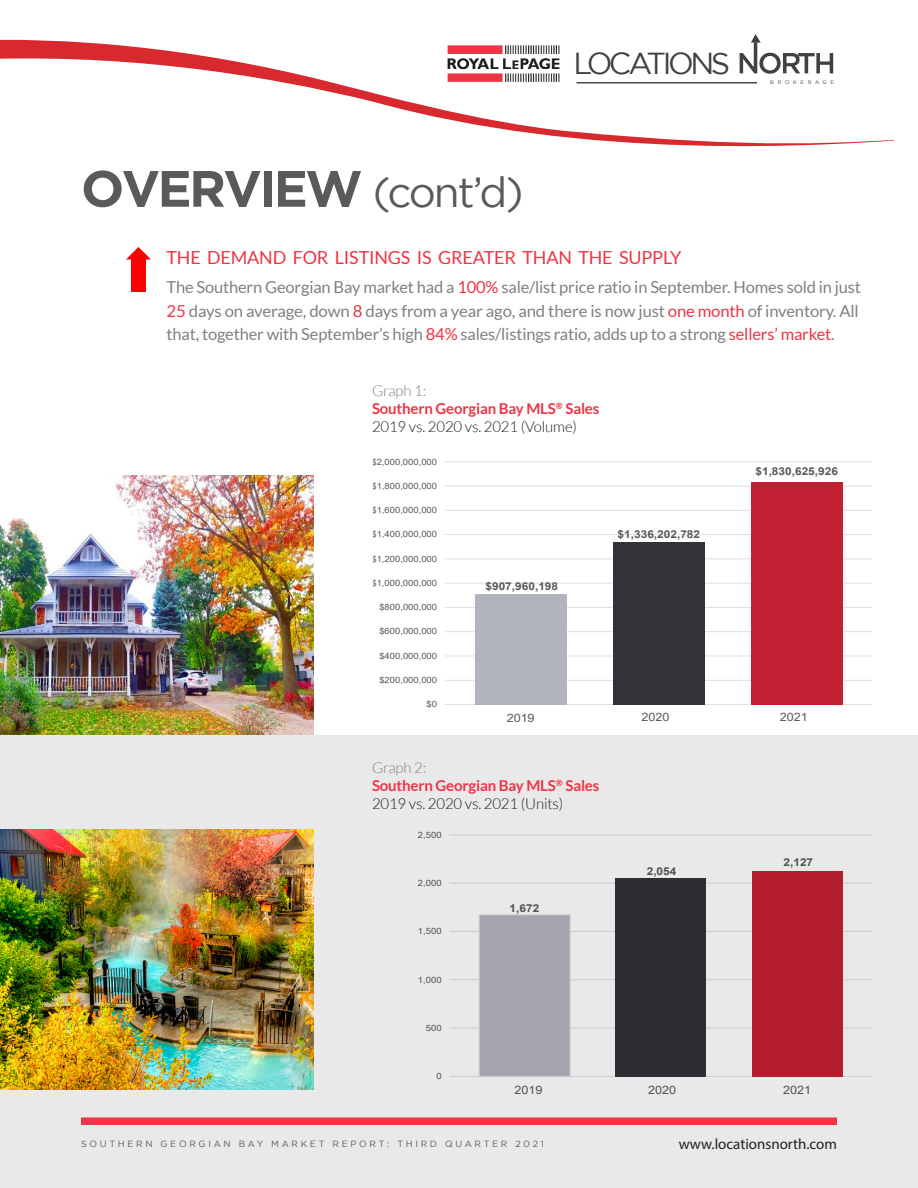
<style>
.page{position:relative;width:918px;height:1188px;background:#fff}
.page>*{position:absolute;margin:0;border:0;box-sizing:border-box;transform-origin:0 0}
.t1{font:700 51px "Gotham";letter-spacing:-.05em;color:#595a5c}
.t2{font:30.3px "Gotham";letter-spacing:-.115em;color:#414141}
.t3{font:18px "Lato";letter-spacing:-.01em;color:#ed3545}
.t4{font:16.5px/23.4px "Lato";letter-spacing:-.01em;color:#807f84}
.t5{font:700 15px/18px "Lato";letter-spacing:-.01em;color:#ed3545}
.t6{font:300 15px "Lato";letter-spacing:-.01em;color:#231f20}
.t7{font:15px "Myriad Pro";color:#231f20}
.t8{font:11.55px "Arial";color:#585959;scale:1.09 1}
.t9{font:700 10.95px "Arial";color:#585959;scale:1.09 1}
.t10{font:9px "Gotham";letter-spacing:.3em;color:#595a5c}
.t11{font:8.7px "Arial";color:#585959;scale:1.09 1}
.t12{font:5.25px "Gotham";letter-spacing:.7em;color:#414141}
.s1{font-weight:400;font-size:42px}
.s2{color:#ed3545}
.s3{font-weight:300;color:#807f84}
</style>
<div class="page">
<div style="left:0;top:735px;width:918px;height:453px;background:#eae9ea"></div>
<svg style="left:126px;top:247px;width:25px;height:45px"></svg>
<div style="left:81px;top:1118px;width:756px;height:7px;background:#ed3545"></div>
<img style="left:0;top:830px;width:314px;height:259px">
<img style="left:0;top:476px;width:314px;height:259px">
<hr style="left:450px;top:1076px;width:422px;height:1px;background:#dcdddf">
<hr style="left:450px;top:1028px;width:422px;height:1px;background:#dcdddf">
<hr style="left:450px;top:980px;width:422px;height:1px;background:#dcdddf">
<hr style="left:450px;top:931px;width:422px;height:1px;background:#dcdddf">
<hr style="left:450px;top:883px;width:422px;height:1px;background:#dcdddf">
<hr style="left:450px;top:835px;width:422px;height:1px;background:#dcdddf">
<div style="left:479px;top:915px;width:91px;height:161px;background:#a3a4ad"></div>
<div style="left:479px;top:914px;width:92px;height:163px;border:1px solid #dcdddf"></div>
<div style="left:616px;top:878px;width:90px;height:198px;background:#323336"></div>
<div style="left:752px;top:871px;width:91px;height:205px;background:#b31d2e"></div>
<hr style="left:445px;top:704px;width:427px;height:1px;background:#dcdddf">
<hr style="left:445px;top:680px;width:427px;height:1px;background:#dcdddf">
<hr style="left:445px;top:656px;width:427px;height:1px;background:#dcdddf">
<hr style="left:445px;top:631px;width:427px;height:1px;background:#dcdddf">
<hr style="left:445px;top:607px;width:427px;height:1px;background:#dcdddf">
<hr style="left:445px;top:583px;width:427px;height:1px;background:#dcdddf">
<hr style="left:445px;top:559px;width:427px;height:1px;background:#dcdddf">
<hr style="left:445px;top:534px;width:427px;height:1px;background:#dcdddf">
<hr style="left:445px;top:510px;width:427px;height:1px;background:#dcdddf">
<hr style="left:445px;top:486px;width:427px;height:1px;background:#dcdddf">
<hr style="left:445px;top:462px;width:427px;height:1px;background:#dcdddf">
<div style="left:475px;top:594px;width:92px;height:111px;background:#b2b4bd"></div>
<div style="left:613px;top:542px;width:92px;height:163px;background:#323336"></div>
<div style="left:751px;top:482px;width:92px;height:223px;background:#c42033"></div>
<svg style="left:0;top:37px;width:894px;height:110px"></svg>
<p class="t1" style="left:81px;top:159px;width:444px">OVERVIEW <span class="s1">(cont’d)</span></p>
<h2 class="t2" style="left:573px;top:46px;width:158px">LOCATIONS</h2>
<p class="t12" style="left:770px;top:80px;width:65px">BROKERAGE</p>
<p class="t3" style="left:166px;top:247px;width:517px">THE DEMAND FOR LISTINGS IS GREATER THAN THE SUPPLY</p>
<p class="t4" style="left:166px;top:275px;width:696px">The Southern Georgian Bay market had a <span class="s2">100%</span> sale/list price ratio in September. Homes sold in just<br><span class="s2">25</span> days on average, down <span class="s2">8</span> days from a year ago, and there is now just <span class="s2">one month</span> of inventory. All that, together with September’s high <span class="s2">84%</span> sales/listings ratio, adds up to a strong <span class="s2">sellers’ market</span>.</p>
<p class="t5" style="left:372px;top:381px;width:229px"><span class="s3">Graph 1:<br></span>Southern Georgian Bay MLS<sup>®</sup> Sales</p>
<p class="t6" style="left:372px;top:419px;width:206px">2019 vs. 2020 vs. 2021 (Volume)</p>
<p class="t11" style="left:371px;top:455px;width:62px">$2,000,000,000</p>
<p class="t11" style="left:371px;top:480px;width:62px">$1,800,000,000</p>
<p class="t11" style="left:371px;top:504px;width:62px">$1,600,000,000</p>
<p class="t11" style="left:371px;top:528px;width:62px">$1,400,000,000</p>
<p class="t11" style="left:371px;top:553px;width:62px">$1,200,000,000</p>
<p class="t11" style="left:371px;top:577px;width:62px">$1,000,000,000</p>
<p class="t11" style="left:379px;top:601px;width:55px">$800,000,000</p>
<p class="t11" style="left:379px;top:625px;width:55px">$600,000,000</p>
<p class="t11" style="left:379px;top:650px;width:55px">$400,000,000</p>
<p class="t11" style="left:379px;top:674px;width:55px">$200,000,000</p>
<p class="t11" style="left:427px;top:698px;width:11px">$0</p>
<p class="t9" style="left:485px;top:578px;width:68px">$907,960,198</p>
<p class="t9" style="left:618px;top:526px;width:77px">$1,336,202,782</p>
<p class="t9" style="left:755px;top:464px;width:77px">$1,830,625,926</p>
<p class="t8" style="left:507px;top:709px;width:27px">2019</p>
<p class="t8" style="left:642px;top:709px;width:27px">2020</p>
<p class="t8" style="left:780px;top:709px;width:27px">2021</p>
<p class="t5" style="left:372px;top:758px;width:229px"><span class="s3">Graph 2:<br></span>Southern Georgian Bay MLS<sup>®</sup> Sales</p>
<p class="t6" style="left:372px;top:795px;width:193px">2019 vs. 2020 vs. 2021 (Units)</p>
<p class="t11" style="left:418px;top:829px;width:23px">2,500</p>
<p class="t11" style="left:418px;top:877px;width:23px">2,000</p>
<p class="t11" style="left:418px;top:925px;width:23px">1,500</p>
<p class="t11" style="left:418px;top:973px;width:23px">1,000</p>
<p class="t11" style="left:426px;top:1022px;width:16px">500</p>
<p class="t11" style="left:436px;top:1070px;width:6px">0</p>
<p class="t9" style="left:510px;top:900px;width:29px">1,672</p>
<p class="t9" style="left:647px;top:863px;width:29px">2,054</p>
<p class="t9" style="left:784px;top:854px;width:29px">2,127</p>
<p class="t8" style="left:514px;top:1082px;width:27px">2019</p>
<p class="t8" style="left:648px;top:1082px;width:27px">2020</p>
<p class="t8" style="left:783px;top:1082px;width:27px">2021</p>
<p class="t10" style="left:81px;top:1139px;width:465px">SOUTHERN GEORGIAN BAY MARKET REPORT: THIRD QUARTER 2021</p>
<p class="t7" style="left:679px;top:1134px;width:160px">www.locationsnorth.com</p>
</div>
